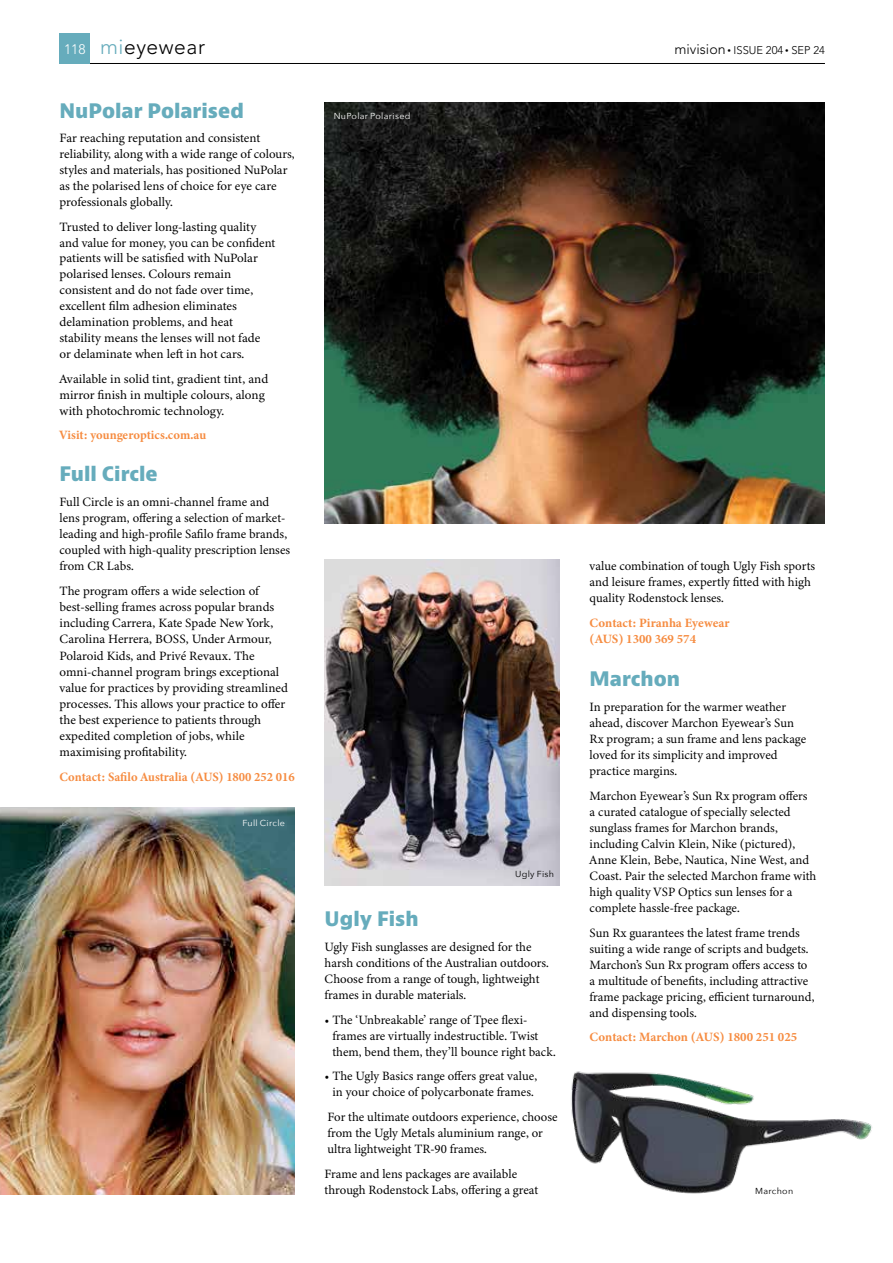
<style>
.page{position:relative;width:893px;height:1263px;background:#fff}
.page>*{position:absolute;margin:0;border:0;box-sizing:border-box;transform-origin:0 0}
.t1{font:300 21px "Avenir LT Std";letter-spacing:.025em;color:#000}
.t2{font:800 19.5px "Bernino Sans";color:#66acbc}
.t3{font:12.75px/16px "Minion 3";color:#000}
.t4{font:700 12.75px/16px "Minion 3";color:#f68c41}
.t5{font:300 11.1px "Avenir LT Std";color:#000}
.t6{font:8.7px "Avenir Next";letter-spacing:.03em;color:#fff}
.t7{font:8.7px "Avenir Next";letter-spacing:.035em;color:#000}
.s1{font-size:13.8px;color:#fff}
.s2{color:#66acbc}
.s3{font-size:14.1px}
.s4{font-size:7.05px}
</style>
<div class="page">
<hr style="left:60px;top:63px;width:765px;height:1px;background:#000">
<div style="left:60px;top:33px;width:30px;height:31px;background:#66acbc"></div>
<img style="left:0;top:807px;width:295px;height:388px">
<img style="left:325px;top:560px;width:235px;height:325px">
<img style="left:571px;top:1071px;width:301px;height:123px">
<img style="left:325px;top:102px;width:500px;height:421px">
<h1 class="t1" style="left:64px;top:34px;width:142px"><span class="s1">118</span> <span class="s2">mi</span>eyewear</h1>
<p class="t5" style="left:674px;top:44px;width:152px"><span class="s3">mivision</span> <span class="s4">•</span> ISSUE 204 <span class="s4">•</span> SEP 24</p>
<h2 class="t2" style="left:60px;top:98px;width:186px">NuPolar Polarised</h2>
<p class="t3" style="left:60px;top:130px;width:237px">Far reaching reputation and consistent reliability, along with a wide range of colours, styles and materials, has positioned NuPolar as the polarised lens of choice for eye care professionals globally.</p>
<p class="t3" style="left:60px;top:218px;width:217px">Trusted to deliver long-lasting quality and value for money, you can be confident patients will be satisfied with NuPolar polarised lenses. Colours remain consistent and do not fade over time, excellent film adhesion eliminates delamination problems, and heat stability means the lenses will not fade<br>or delaminate when left in hot cars.</p>
<p class="t3" style="left:60px;top:371px;width:210px">Available in solid tint, gradient tint, and mirror finish in multiple colours, along with photochromic technology.</p>
<p class="t4" style="left:60px;top:427px;width:148px">Visit: youngeroptics.com.au</p>
<h2 class="t2" style="left:60px;top:461px;width:100px">Full Circle</h2>
<p class="t3" style="left:60px;top:494px;width:232px">Full Circle is an omni-channel frame and lens program, offering a selection of market&shy;leading and high-profile Safilo frame brands, coupled with high-quality prescription lenses from CR Labs.</p>
<p class="t3" style="left:60px;top:583px;width:230px">The program offers a wide selection of best-selling frames across popular brands including Carrera, Kate Spade New York, Carolina Herrera, BOSS, Under Armour, Polaroid Kids, and Privé Revaux. The omni-channel program brings exceptional value for practices by providing streamlined processes. This allows your practice to offer the best experience to patients through expedited completion of jobs, while maximising profitability.</p>
<p class="t4" style="left:60px;top:768px;width:237px">Contact: Safilo Australia (AUS) 1800 252 016</p>
<p class="t6" style="left:242px;top:815px;width:44px">Full Circle</p>
<p class="t6" style="left:334px;top:108px;width:78px">NuPolar Polarised</p>
<p class="t7" style="left:515px;top:867px;width:41px">Ugly Fish</p>
<h2 class="t2" style="left:325px;top:906px;width:96px">Ugly Fish</h2>
<p class="t3" style="left:325px;top:938px;width:226px">Ugly Fish sunglasses are designed for the harsh conditions of the Australian outdoors.<br>Choose from a range of tough, lightweight frames in durable materials.</p>
<p class="t3" style="left:332px;top:1011px;width:225px;text-indent:-8px">• The ‘Unbreakable’ range of Tpee flexi&shy;frames are virtually indestructible. Twist them, bend them, they’ll bounce right back.</p>
<p class="t3" style="left:325px;top:1068px;width:214px;text-align:center">• The Ugly Basics range offers great value, in your choice of polycarbonate frames.</p>
<p class="t3" style="left:327px;top:1109px;width:232px">For the ultimate outdoors experience, choose from the Ugly Metals aluminium range, or ultra lightweight TR-90 frames.</p>
<p class="t3" style="left:325px;top:1165px;width:215px">Frame and lens packages are available through Rodenstock Labs, offering a great</p>
<p class="t3" style="left:590px;top:558px;width:227px">value combination of tough Ugly Fish sports and leisure frames, expertly fitted with high quality Rodenstock lenses.</p>
<p class="t4" style="left:590px;top:615px;width:142px">Contact: Piranha Eyewear (AUS) 1300 369 574</p>
<h2 class="t2" style="left:590px;top:666px;width:92px">Marchon</h2>
<p class="t3" style="left:590px;top:699px;width:218px">In preparation for the warmer weather ahead, discover Marchon Eyewear’s Sun Rx program; a sun frame and lens package loved for its simplicity and improved practice margins.</p>
<p class="t3" style="left:590px;top:787px;width:228px">Marchon Eyewear’s Sun Rx program offers a curated catalogue of specially selected sunglass frames for Marchon brands, including Calvin Klein, Nike (pictured), Anne Klein, Bebe, Nautica, Nine West, and Coast. Pair the selected Marchon frame with high quality VSP Optics sun lenses for a complete hassle-free package.</p>
<p class="t3" style="left:590px;top:924px;width:227px">Sun Rx guarantees the latest frame trends suiting a wide range of scripts and budgets.<br>Marchon’s Sun Rx program offers access to a multitude of benefits, including attractive frame package pricing, efficient turnaround, and dispensing tools.</p>
<p class="t4" style="left:590px;top:1029px;width:209px">Contact: Marchon (AUS) 1800 251 025</p>
<p class="t7" style="left:755px;top:1183px;width:40px">Marchon</p>
</div>
